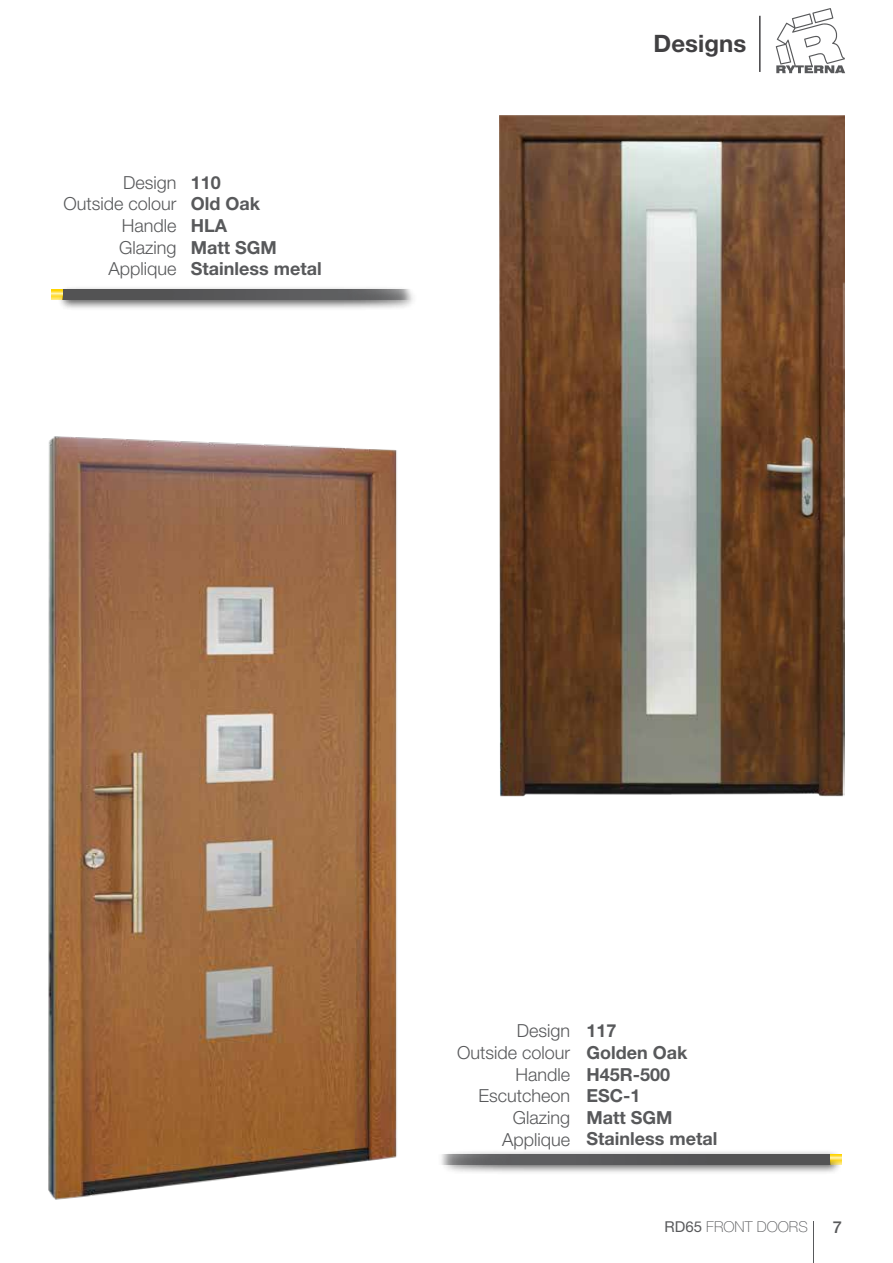
<style>
.page{position:relative;width:893px;height:1263px;background:#fff}
.page>*{position:absolute;margin:0;border:0;box-sizing:border-box;transform-origin:0 0}
.t1{font:700 24px "Helvetica Neue LT Pro";letter-spacing:.005em;color:#414042}
.t2{font:300 18px/21.6px "Helvetica Neue LT Pro";color:#58595b;text-align:right}
.t3{font:700 18px/21.5px "Helvetica Neue LT Pro";color:#58595b}
.t4{font:500 16.5px "Helvetica Neue LT Pro";color:#58595b}
.t5{font:100 15px "Helvetica Neue LT Pro";color:#58595b}
.s1{font-weight:400}
</style>
<div class="page">
<hr style="left:759px;top:16px;width:2px;height:56px;background:#414042">
<hr style="left:813px;top:1221px;width:1px;height:42px;background:#58595b">
<svg style="left:776px;top:8px;width:69px;height:65px"></svg>
<img style="left:500px;top:116px;width:344px;height:680px">
<img style="left:48px;top:436px;width:349px;height:764px">
<div style="left:57px;top:285px;width:362px;height:26px;background:#000;opacity:.75"></div>
<img style="left:62px;top:290px;width:352px;height:10px">
<svg style="left:51px;top:290px;width:11px;height:10px"></svg>
<div style="left:437px;top:1149px;width:405px;height:26px;background:#000;opacity:.75"></div>
<img style="left:437px;top:1154px;width:394px;height:10px">
<svg style="left:831px;top:1154px;width:11px;height:10px"></svg>
<p class="t2" style="left:63px;top:171px;width:115px">Design<br>Outside colour<br>Handle<br>Glazing<br>Applique</p>
<p class="t3" style="left:191px;top:171px;width:132px">110<br>Old Oak<br>HLA<br>Matt SGM<br>Stainless metal</p>
<h1 class="t1" style="left:653px;top:29px;width:95px">Designs</h1>
<p class="t2" style="left:457px;top:1020px;width:115px">Design<br>Outside colour<br>Handle<br>Escutcheon<br>Glazing<br>Applique</p>
<p class="t3" style="left:587px;top:1020px;width:132px">117<br>Golden Oak<br>H45R-500<br>ESC-1<br>Matt SGM<br>Stainless metal</p>
<p class="t5" style="left:665px;top:1218px;width:145px"><span class="s1">RD65</span> FRONT DOORS</p>
<p class="t4" style="left:833px;top:1217px;width:11px">7</p>
</div>
